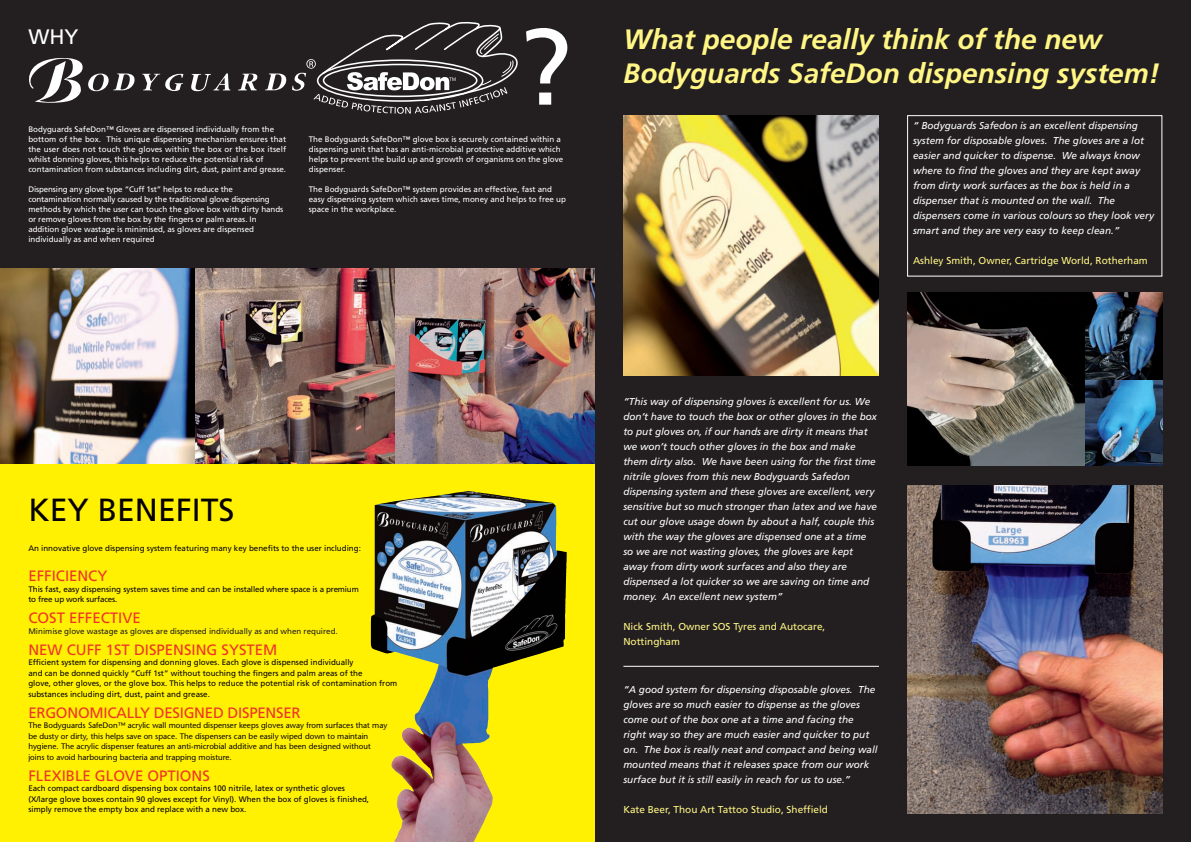
<style>
.page{position:relative;width:1191px;height:842px;background:#fff}
.page>*{position:absolute;margin:0;border:0;box-sizing:border-box;transform-origin:0 0}
.t1{font:108px "Frutiger";color:#fff}
.t2{font:32px "Frutiger";color:#060101}
.t3{font:italic 700 28px/33.6px "Frutiger CE";color:#fff685}
.t4{font:21px "Frutiger";color:#fff}
.t5{font:15px "Frutiger";color:#ee3529}
.t6{font:italic 10px/15px "Frutiger";color:#fff}
.t7{font:10px/15px "Frutiger";color:#fff685}
.t8{font:8px/10px "Frutiger";color:#fff}
.t9{font:8px/10.5px "Frutiger";color:#060101}
.t10{font:8px/10.5px "Stone Sans";color:#060101}
.t11{font:8px/10.5px "Frutiger";letter-spacing:-.02em;color:#060101}
.t12{font:8px "Frutiger";color:#231f20}
</style>
<div class="page">
<div style="left:0;top:0;width:595px;height:281px;background:#231f20"></div>
<div style="left:0;top:458px;width:595px;height:384px;background:#fff101"></div>
<img style="left:370px;top:491px;width:197px;height:351px">
<img style="left:0;top:268px;width:195px;height:195px">
<img style="left:195px;top:268px;width:200px;height:195px">
<img style="left:395px;top:268px;width:200px;height:195px">
<svg style="left:29px;top:57px;width:106px;height:46px"></svg>
<svg style="left:265px;top:74px;width:21px;height:16px"></svg>
<svg style="left:142px;top:74px;width:41px;height:17px"></svg>
<svg style="left:191px;top:73px;width:39px;height:18px"></svg>
<svg style="left:238px;top:74px;width:20px;height:16px"></svg>
<svg style="left:292px;top:22px;width:226px;height:92px"></svg>
<div style="left:595px;top:0;width:596px;height:842px;background:#231f20"></div>
<img style="left:623px;top:115px;width:255px;height:260px">
<div style="left:907px;top:115px;width:255px;height:162px;border:1px solid #fff"></div>
<hr style="left:623px;top:666px;width:256px;height:1px;background:#fff">
<img style="left:907px;top:293px;width:255px;height:172px">
<img style="left:907px;top:486px;width:255px;height:328px">
<h3 class="t4" style="left:28px;top:28px;width:52px">WHY</h3>
<p class="t8" style="left:28px;top:125px;width:259px">Bodyguards SafeDon™ Gloves are dispensed individually from the bottom of the box. This unique dispensing mechanism ensures that the user does not touch the gloves within the box or the box itself whilst donning gloves, this helps to reduce the potential risk of contamination from substances including dirt, dust, paint and grease.</p>
<p class="t8" style="left:28px;top:185px;width:256px">Dispensing any glove type “Cuff 1st” helps to reduce the contamination normally caused by the traditional glove dispensing methods by which the user can touch the glove box with dirty hands or remove gloves from the box by the fingers or palm areas. In addition glove wastage is minimised, as gloves are dispensed individually as and when required</p>
<h1 class="t1" style="left:518px;top:24px;width:55px">?</h1>
<p class="t8" style="left:309px;top:135px;width:256px">The Bodyguards SafeDon™ glove box is securely contained within a dispensing unit that has an anti-microbial protective additive which helps to prevent the build up and growth of organisms on the glove dispenser.</p>
<p class="t8" style="left:309px;top:185px;width:259px">The Bodyguards SafeDon™ system provides an effective, fast and easy dispensing system which saves time, money and helps to free up space in the workplace.</p>
<h2 class="t2" style="left:28px;top:497px;width:208px">KEY BENEFITS</h2>
<p class="t9" style="left:28px;top:543px;width:334px">An innovative glove dispensing system featuring many key benefits to the user including:</p>
<h3 class="t5" style="left:28px;top:570px;width:81px">EFFICIENCY</h3>
<p class="t11" style="left:28px;top:584px;width:332px">This fast, easy dispensing system saves time and can be installed where space is a premium to free up work surfaces.</p>
<h3 class="t5" style="left:28px;top:612px;width:114px">COST EFFECTIVE</h3>
<p class="t12" style="left:28px;top:628px;width:311px">Minimise glove wastage as gloves are dispensed individually as and when required.</p>
<h3 class="t5" style="left:28px;top:644px;width:250px">NEW CUFF 1ST DISPENSING SYSTEM</h3>
<p class="t9" style="left:28px;top:658px;width:370px">Efficient system for dispensing and donning gloves. Each glove is dispensed individually<br>and can be donned quickly “Cuff 1st” without touching the fingers and palm areas of the<br>glove, other gloves, or the glove box. This helps to reduce the potential risk of contamination from substances including dirt, dust, paint and grease.</p>
<h3 class="t5" style="left:28px;top:707px;width:274px">ERGONOMICALLY DESIGNED DISPENSER</h3>
<p class="t10" style="left:28px;top:720px;width:360px">The Bodyguards SafeDon™ acrylic wall mounted dispenser keeps gloves away from surfaces that may be dusty or dirty, this helps save on space. The dispensers can be easily wiped down to maintain hygiene. The acrylic dispenser features an anti-microbial additive and has been designed without joins to avoid harbouring bacteria and trapping moisture.</p>
<h3 class="t5" style="left:28px;top:770px;width:183px">FLEXIBLE GLOVE OPTIONS</h3>
<p class="t9" style="left:28px;top:784px;width:342px">Each compact cardboard dispensing box contains 100 nitrile, latex or synthetic gloves (X/large glove boxes contain 90 gloves except for Vinyl). When the box of gloves is finished, simply remove the empty box and replace with a new box.</p>
<h3 class="t3" style="left:623px;top:25px;width:537px">What people really think of the new<br>Bodyguards SafeDon dispensing system!</h3>
<p class="t6" style="left:913px;top:118px;width:242px">“ Bodyguards Safedon is an excellent dispensing system for disposable gloves. The gloves are a lot easier and quicker to dispense. We always know where to find the gloves and they are kept away from dirty work surfaces as the box is held in a dispenser that is mounted on the wall. The dispensers come in various colours so they look very smart and they are very easy to keep clean.”</p>
<p class="t7" style="left:913px;top:253px;width:236px">Ashley Smith, Owner, Cartridge World, Rotherham</p>
<p class="t6" style="left:623px;top:394px;width:255px">“This way of dispensing gloves is excellent for us. We don’t have to touch the box or other gloves in the box to put gloves on, if our hands are dirty it means that we won’t touch other gloves in the box and make them dirty also. We have been using for the first time nitrile gloves from this new Bodyguards Safedon dispensing system and these gloves are excellent, very sensitive but so much stronger than latex and we have cut our glove usage down by about a half, couple this with the way the gloves are dispensed one at a time so we are not wasting gloves, the gloves are kept away from dirty work surfaces and also they are dispensed a lot quicker so we are saving on time and money. An excellent new system”</p>
<p class="t7" style="left:623px;top:619px;width:203px">Nick Smith, Owner SOS Tyres and Autocare,<br>Nottingham</p>
<p class="t6" style="left:623px;top:682px;width:256px">“A good system for dispensing disposable gloves. The gloves are so much easier to dispense as the gloves come out of the box one at a time and facing the right way so they are much easier and quicker to put on. The box is really neat and compact and being wall mounted means that it releases space from our work surface but it is still easily in reach for us to use.”</p>
<p class="t7" style="left:623px;top:802px;width:206px">Kate Beer, Thou Art Tattoo Studio, Sheffield</p>
</div>
